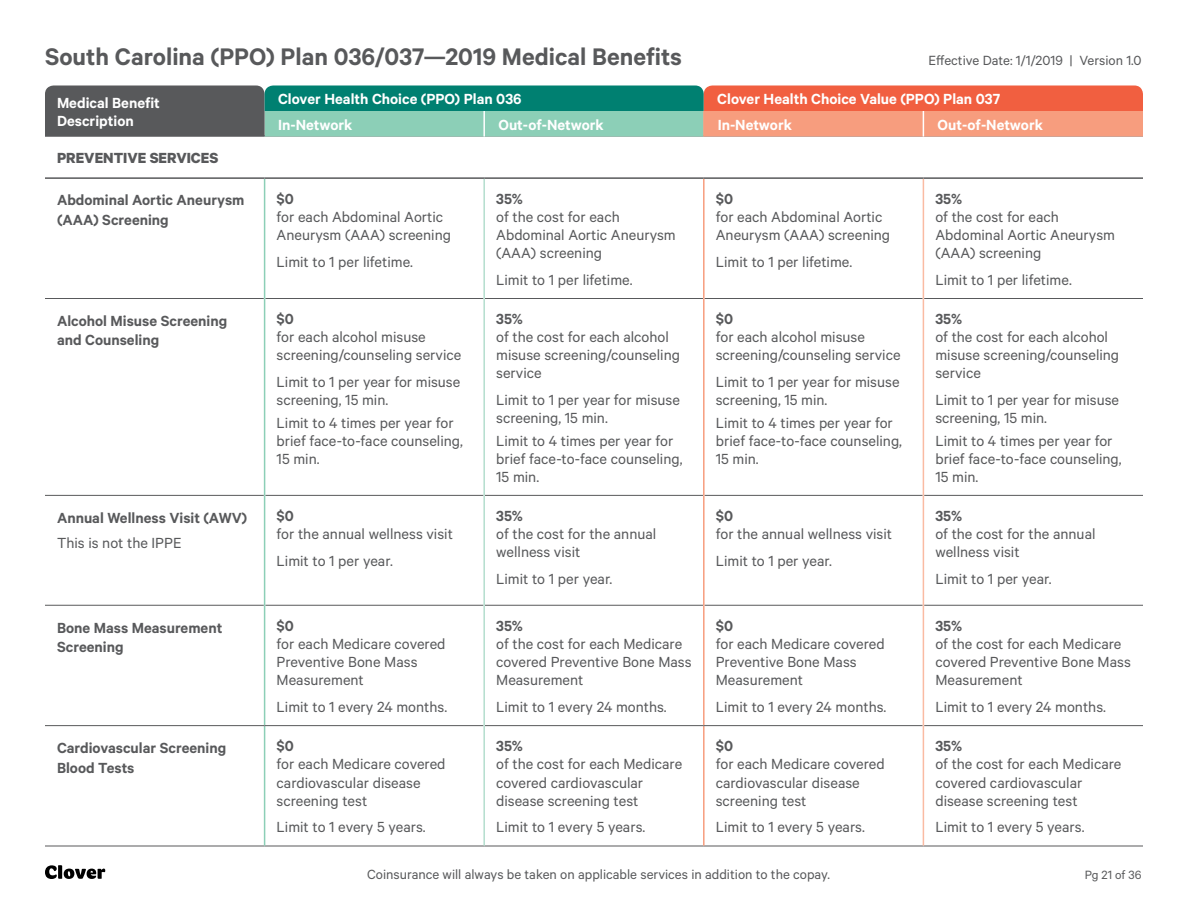
<style>
.page{position:relative;width:1188px;height:918px;background:#fff}
.page>*{position:absolute;margin:0;border:0;box-sizing:border-box;transform-origin:0 0}
.t1{font:600 27px "Calibre";color:#58595b}
.t2{font:16.5px/18px "Calibre";color:#58595b}
.t3{font:600 16.5px/19.5px "Calibre";color:#58595b}
.t4{font:600 16.5px/18px "Calibre";color:#fff}
.t5{font:700 16.5px "Calibre";color:#58595b}
.t6{font:15px "Calibre";color:#58595b}
.t7{font:13.5px "Calibre";color:#58595b}
</style>
<div class="page">
<svg style="left:45px;top:865px;width:60px;height:14px"></svg>
<hr style="left:45px;top:177px;width:220px;height:2px;background:#58595b">
<hr style="left:265px;top:177px;width:219px;height:2px;background:#58595b">
<hr style="left:484px;top:177px;width:220px;height:2px;background:#58595b">
<hr style="left:704px;top:177px;width:219px;height:2px;background:#58595b">
<hr style="left:923px;top:177px;width:220px;height:2px;background:#58595b">
<hr style="left:45px;top:846px;width:220px;height:1px;background:#58595b">
<hr style="left:265px;top:846px;width:219px;height:1px;background:#58595b">
<hr style="left:484px;top:846px;width:220px;height:1px;background:#58595b">
<hr style="left:704px;top:846px;width:219px;height:1px;background:#58595b">
<hr style="left:923px;top:846px;width:220px;height:1px;background:#58595b">
<hr style="left:45px;top:298px;width:219px;height:1px;background:#58595b">
<hr style="left:265px;top:298px;width:218px;height:1px;background:#58595b">
<hr style="left:485px;top:298px;width:218px;height:1px;background:#58595b">
<hr style="left:705px;top:298px;width:218px;height:1px;background:#58595b">
<hr style="left:924px;top:298px;width:219px;height:1px;background:#58595b">
<hr style="left:45px;top:495px;width:219px;height:1px;background:#58595b">
<hr style="left:265px;top:495px;width:218px;height:1px;background:#58595b">
<hr style="left:485px;top:495px;width:218px;height:1px;background:#58595b">
<hr style="left:705px;top:495px;width:218px;height:1px;background:#58595b">
<hr style="left:924px;top:495px;width:219px;height:1px;background:#58595b">
<hr style="left:45px;top:605px;width:219px;height:1px;background:#58595b">
<hr style="left:265px;top:605px;width:218px;height:1px;background:#58595b">
<hr style="left:485px;top:605px;width:218px;height:1px;background:#58595b">
<hr style="left:705px;top:605px;width:218px;height:1px;background:#58595b">
<hr style="left:924px;top:605px;width:219px;height:1px;background:#58595b">
<hr style="left:703px;top:179px;width:2px;height:119px;background:#f79d7e">
<hr style="left:703px;top:298px;width:2px;height:197px;background:#f79d7e">
<hr style="left:703px;top:495px;width:2px;height:110px;background:#f79d7e">
<hr style="left:703px;top:605px;width:2px;height:120px;background:#f79d7e">
<hr style="left:703px;top:726px;width:2px;height:120px;background:#f79d7e">
<hr style="left:264px;top:179px;width:1px;height:119px;background:#8ccfb7">
<hr style="left:264px;top:298px;width:1px;height:197px;background:#8ccfb7">
<hr style="left:264px;top:495px;width:1px;height:110px;background:#8ccfb7">
<hr style="left:264px;top:605px;width:1px;height:120px;background:#8ccfb7">
<hr style="left:264px;top:726px;width:1px;height:120px;background:#8ccfb7">
<hr style="left:45px;top:725px;width:220px;height:1px;background:#58595b">
<hr style="left:265px;top:725px;width:218px;height:1px;background:#58595b">
<hr style="left:485px;top:725px;width:219px;height:1px;background:#58595b">
<hr style="left:704px;top:725px;width:219px;height:1px;background:#58595b">
<hr style="left:924px;top:725px;width:219px;height:1px;background:#58595b">
<hr style="left:923px;top:179px;width:1px;height:119px;background:#fabba3">
<hr style="left:923px;top:298px;width:1px;height:197px;background:#fabba3">
<hr style="left:923px;top:495px;width:1px;height:110px;background:#fabba3">
<hr style="left:923px;top:605px;width:1px;height:121px;background:#fabba3">
<hr style="left:923px;top:726px;width:1px;height:120px;background:#fabba3">
<hr style="left:483px;top:179px;width:2px;height:119px;background:#b4dece">
<hr style="left:483px;top:298px;width:2px;height:197px;background:#b4dece">
<hr style="left:483px;top:495px;width:2px;height:110px;background:#b4dece">
<hr style="left:483px;top:605px;width:2px;height:121px;background:#b4dece">
<hr style="left:483px;top:726px;width:2px;height:120px;background:#b4dece">
<svg style="left:45px;top:86px;width:1098px;height:50px;background:#8f8773"></svg>
<h1 class="t1" style="left:45px;top:41px;width:639px">South Carolina (PPO) Plan 036/037—2019 Medical Benefits</h1>
<p class="t6" style="left:928px;top:52px;width:215px">Effective Date: 1/1/2019 | Version 1.0</p>
<p class="t4" style="left:57px;top:94px;width:104px">Medical Benefit<br>Description</p>
<p class="t4" style="left:278px;top:90px;width:245px">Clover Health Choice (PPO) Plan 036</p>
<p class="t4" style="left:717px;top:90px;width:284px">Clover Health Choice Value (PPO) Plan 037</p>
<p class="t4" style="left:278px;top:115px;width:76px">In-Network</p>
<p class="t4" style="left:498px;top:115px;width:107px">Out-of-Network</p>
<p class="t4" style="left:718px;top:115px;width:76px">In-Network</p>
<p class="t4" style="left:938px;top:115px;width:107px">Out-of-Network</p>
<p class="t5" style="left:57px;top:148px;width:163px">PREVENTIVE SERVICES</p>
<p class="t3" style="left:57px;top:190px;width:189px">Abdominal Aortic Aneurysm (AAA) Screening</p>
<p class="t3" style="left:277px;top:189px;width:19px">$0</p>
<p class="t2" style="left:277px;top:207px;width:176px">for each Abdominal Aortic<br>Aneurysm (AAA) screening</p>
<p class="t2" style="left:277px;top:252px;width:138px">Limit to 1 per lifetime.</p>
<p class="t3" style="left:57px;top:310px;width:172px">Alcohol Misuse Screening and Counseling</p>
<p class="t3" style="left:277px;top:309px;width:19px">$0</p>
<p class="t2" style="left:277px;top:328px;width:186px">for each alcohol misuse screening/counseling service</p>
<p class="t2" style="left:277px;top:373px;width:185px">Limit to 1 per year for misuse screening, 15 min.</p>
<p class="t2" style="left:277px;top:413px;width:188px">Limit to 4 times per year for brief face-to-face counseling,<br>15 min.</p>
<p class="t3" style="left:57px;top:507px;width:192px">Annual Wellness Visit (AWV)</p>
<p class="t2" style="left:57px;top:534px;width:126px">This is not the IPPE</p>
<p class="t3" style="left:277px;top:506px;width:19px">$0</p>
<p class="t2" style="left:277px;top:520px;width:178px;line-height:27px">for the annual wellness visit<br>Limit to 1 per year.</p>
<p class="t3" style="left:57px;top:617px;width:167px">Bone Mass Measurement<br>Screening</p>
<p class="t3" style="left:277px;top:616px;width:19px">$0</p>
<p class="t2" style="left:277px;top:634px;width:170px">for each Medicare covered<br>Preventive Bone Mass<br>Measurement</p>
<p class="t2" style="left:277px;top:697px;width:172px">Limit to 1 every 24 months.</p>
<p class="t3" style="left:57px;top:738px;width:171px">Cardiovascular Screening<br>Blood Tests</p>
<p class="t3" style="left:277px;top:736px;width:19px">$0</p>
<p class="t2" style="left:277px;top:755px;width:170px">for each Medicare covered cardiovascular disease screening test</p>
<p class="t2" style="left:277px;top:818px;width:151px">Limit to 1 every 5 years.</p>
<p class="t3" style="left:496px;top:189px;width:28px">35%</p>
<p class="t2" style="left:496px;top:207px;width:181px">of the cost for each<br>Abdominal Aortic Aneurysm (AAA) screening</p>
<p class="t2" style="left:496px;top:270px;width:138px">Limit to 1 per lifetime.</p>
<p class="t3" style="left:496px;top:309px;width:28px">35%</p>
<p class="t2" style="left:496px;top:328px;width:185px">of the cost for each alcohol misuse screening/counseling service</p>
<p class="t2" style="left:496px;top:391px;width:185px">Limit to 1 per year for misuse screening, 15 min.</p>
<p class="t2" style="left:496px;top:431px;width:188px">Limit to 4 times per year for brief face-to-face counseling,<br>15 min.</p>
<p class="t3" style="left:496px;top:506px;width:28px">35%</p>
<p class="t2" style="left:496px;top:525px;width:162px">of the cost for the annual wellness visit</p>
<p class="t2" style="left:496px;top:570px;width:118px">Limit to 1 per year.</p>
<p class="t3" style="left:496px;top:616px;width:28px">35%</p>
<p class="t2" style="left:496px;top:634px;width:197px">of the cost for each Medicare covered Preventive Bone Mass<br>Measurement</p>
<p class="t2" style="left:496px;top:697px;width:172px">Limit to 1 every 24 months.</p>
<p class="t3" style="left:496px;top:736px;width:28px">35%</p>
<p class="t2" style="left:496px;top:755px;width:188px">of the cost for each Medicare covered cardiovascular disease screening test</p>
<p class="t2" style="left:496px;top:818px;width:151px">Limit to 1 every 5 years.</p>
<p class="t3" style="left:716px;top:189px;width:19px">$0</p>
<p class="t2" style="left:716px;top:207px;width:176px">for each Abdominal Aortic<br>Aneurysm (AAA) screening</p>
<p class="t2" style="left:716px;top:252px;width:138px">Limit to 1 per lifetime.</p>
<p class="t3" style="left:716px;top:309px;width:19px">$0</p>
<p class="t2" style="left:716px;top:328px;width:186px">for each alcohol misuse screening/counseling service</p>
<p class="t2" style="left:716px;top:373px;width:185px">Limit to 1 per year for misuse screening, 15 min.</p>
<p class="t2" style="left:716px;top:413px;width:188px">Limit to 4 times per year for brief face-to-face counseling,<br>15 min.</p>
<p class="t3" style="left:716px;top:506px;width:19px">$0</p>
<p class="t2" style="left:716px;top:520px;width:178px;line-height:27px">for the annual wellness visit<br>Limit to 1 per year.</p>
<p class="t3" style="left:716px;top:616px;width:19px">$0</p>
<p class="t2" style="left:716px;top:634px;width:170px">for each Medicare covered<br>Preventive Bone Mass<br>Measurement</p>
<p class="t2" style="left:716px;top:697px;width:172px">Limit to 1 every 24 months.</p>
<p class="t3" style="left:716px;top:736px;width:19px">$0</p>
<p class="t2" style="left:716px;top:755px;width:170px">for each Medicare covered cardiovascular disease screening test</p>
<p class="t2" style="left:716px;top:818px;width:151px">Limit to 1 every 5 years.</p>
<p class="t3" style="left:935px;top:189px;width:28px">35%</p>
<p class="t2" style="left:935px;top:207px;width:181px">of the cost for each<br>Abdominal Aortic Aneurysm (AAA) screening</p>
<p class="t2" style="left:935px;top:270px;width:138px">Limit to 1 per lifetime.</p>
<p class="t3" style="left:935px;top:309px;width:28px">35%</p>
<p class="t2" style="left:935px;top:328px;width:185px">of the cost for each alcohol misuse screening/counseling service</p>
<p class="t2" style="left:935px;top:391px;width:185px">Limit to 1 per year for misuse screening, 15 min.</p>
<p class="t2" style="left:935px;top:431px;width:188px">Limit to 4 times per year for brief face-to-face counseling,<br>15 min.</p>
<p class="t3" style="left:935px;top:506px;width:28px">35%</p>
<p class="t2" style="left:935px;top:525px;width:162px">of the cost for the annual wellness visit</p>
<p class="t2" style="left:935px;top:570px;width:118px">Limit to 1 per year.</p>
<p class="t3" style="left:935px;top:616px;width:28px">35%</p>
<p class="t2" style="left:935px;top:634px;width:197px">of the cost for each Medicare covered Preventive Bone Mass<br>Measurement</p>
<p class="t2" style="left:935px;top:697px;width:172px">Limit to 1 every 24 months.</p>
<p class="t3" style="left:935px;top:736px;width:28px">35%</p>
<p class="t2" style="left:935px;top:755px;width:188px">of the cost for each Medicare covered cardiovascular disease screening test</p>
<p class="t2" style="left:935px;top:818px;width:151px">Limit to 1 every 5 years.</p>
<p class="t6" style="left:367px;top:866px;width:464px">Coinsurance will always be taken on applicable services in addition to the copay.</p>
<p class="t7" style="left:1085px;top:867px;width:58px">Pg 21 of 36</p>
</div>
